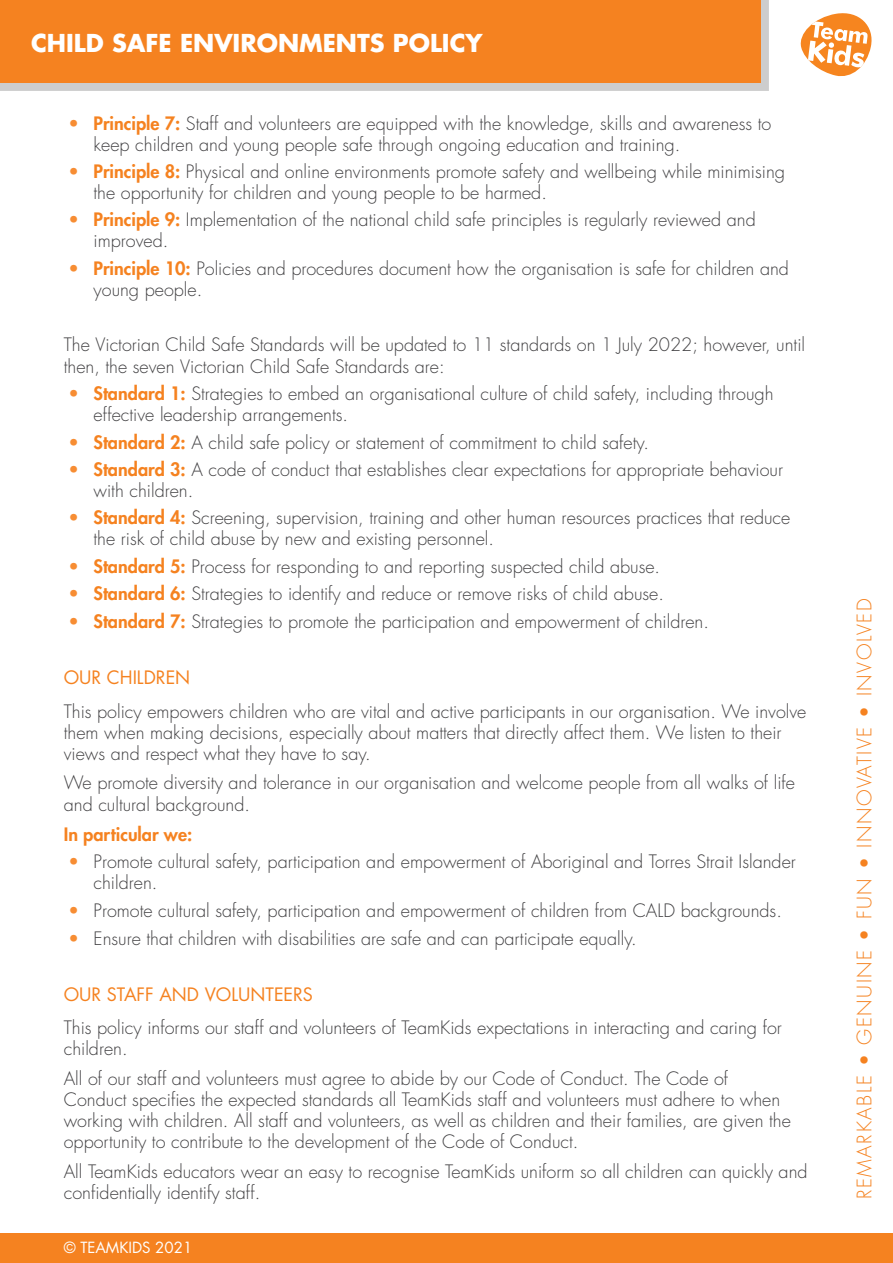
<style>
.page{position:relative;width:893px;height:1263px;background:#fff}
.page>*{position:absolute;margin:0;border:0;box-sizing:border-box;transform-origin:0 0}
.Title_-_Small{font:700 24px "Futura Std";color:#fff}
.t1{font:300 19.5px "Futura Std";letter-spacing:.08em;color:#f58220}
.Body{font:300 18px/21px "Futura Std";color:#414042}
.Heading_2{font:18px "Futura Std";color:#f58220}
.Body-2{font:800 18px "Futura Std";color:#f58220}
.t2{font:15px "Futura Std";color:#fff}
.s1{color:#f78d33}
.s2{font-weight:800;color:#f58220}
</style>
<div class="page">
<div style="left:0;top:0;width:769px;height:90px;background:#cdcdcd"></div>
<div style="left:0;top:0;width:761px;height:83px;background:#f58220"></div>
<svg style="left:801px;top:13px;width:70px;height:63px"></svg>
<div style="left:0;top:1233px;width:893px;height:30px;background:#f58220"></div>
<p class="Title_-_Small" style="left:31px;top:27px;width:453px">CHILD SAFE ENVIRONMENTS POLICY</p>
<p class="Body" style="left:94px;top:113px;width:679px;text-indent:-26px"><span class="s1">•</span> <span class="s2">Principle 7:</span> Staff and volunteers are equipped with the knowledge, skills and awareness to keep children and young people safe through ongoing education and training.</p>
<p class="Body" style="left:94px;top:162px;width:693px;text-indent:-26px"><span class="s1">•</span> <span class="s2">Principle 8:</span> Physical and online environments promote safety and wellbeing while minimising the opportunity for children and young people to be harmed.</p>
<p class="Body" style="left:94px;top:210px;width:664px;text-indent:-26px"><span class="s1">•</span> <span class="s2">Principle 9:</span> Implementation of the national child safe principles is regularly reviewed and improved.</p>
<p class="Body" style="left:94px;top:258px;width:697px;line-height:21.6px;text-indent:-26px"><span class="s1">•</span> <span class="s2">Principle 10:</span> Policies and procedures document how the organisation is safe for children and young people.</p>
<p class="Body" style="left:64px;top:334px;width:743px;line-height:21.6px">The Victorian Child Safe Standards will be updated to 11 standards on 1 July 2022; however, until then, the seven Victorian Child Safe Standards are:</p>
<p class="Body" style="left:94px;top:384px;width:681px;text-indent:-26px"><span class="s1">•</span> <span class="s2">Standard 1:</span> Strategies to embed an organisational culture of child safety, including through effective leadership arrangements.</p>
<p class="Body" style="left:68px;top:432px;width:582px"><span class="s1">•</span> <span class="s2">Standard 2:</span> A child safe policy or statement of commitment to child safety.</p>
<p class="Body" style="left:94px;top:459px;width:691px;text-indent:-26px"><span class="s1">•</span> <span class="s2">Standard 3:</span> A code of conduct that establishes clear expectations for appropriate behaviour with children.</p>
<p class="Body" style="left:94px;top:508px;width:698px;text-indent:-26px"><span class="s1">•</span> <span class="s2">Standard 4:</span> Screening, supervision, training and other human resources practices that reduce the risk of child abuse by new and existing personnel.</p>
<p class="Body" style="left:68px;top:556px;width:594px"><span class="s1">•</span> <span class="s2">Standard 5:</span> Process for responding to and reporting suspected child abuse.</p>
<p class="Body" style="left:68px;top:583px;width:597px"><span class="s1">•</span> <span class="s2">Standard 6:</span> Strategies to identify and reduce or remove risks of child abuse.</p>
<p class="Body" style="left:68px;top:611px;width:642px"><span class="s1">•</span> <span class="s2">Standard 7:</span> Strategies to promote the participation and empowerment of children.</p>
<p class="Heading_2" style="left:64px;top:666px;width:128px">OUR CHILDREN</p>
<p class="Body" style="left:64px;top:701px;width:744px">This policy empowers children who are vital and active participants in our organisation. We involve them when making decisions, especially about matters that directly affect them. We listen to their views and respect what they have to say.</p>
<p class="Body" style="left:64px;top:772px;width:733px;line-height:21.6px">We promote diversity and tolerance in our organisation and welcome people from all walks of life and cultural background.</p>
<p class="Body-2" style="left:64px;top:823px;width:130px">In particular we:</p>
<p class="Body" style="left:94px;top:852px;width:704px;text-indent:-26px"><span class="s1">•</span> Promote cultural safety, participation and empowerment of Aboriginal and Torres Strait Islander children.</p>
<p class="Body" style="left:68px;top:900px;width:715px"><span class="s1">•</span> Promote cultural safety, participation and empowerment of children from CALD backgrounds.</p>
<p class="Body" style="left:68px;top:928px;width:570px"><span class="s1">•</span> Ensure that children with disabilities are safe and can participate equally.</p>
<p class="Heading_2" style="left:64px;top:982px;width:251px">OUR STAFF AND VOLUNTEERS</p>
<p class="Body" style="left:64px;top:1018px;width:720px">This policy informs our staff and volunteers of TeamKids expectations in interacting and caring for children.</p>
<p class="Body" style="left:64px;top:1068px;width:729px">All of our staff and volunteers must agree to abide by our Code of Conduct. The Code of Conduct specifies the expected standards all TeamKids staff and volunteers must adhere to when working with children. All staff and volunteers, as well as children and their families, are given the opportunity to contribute to the development of the Code of Conduct.</p>
<p class="Body" style="left:64px;top:1161px;width:745px">All TeamKids educators wear an easy to recognise TeamKids uniform so all children can quickly and confidentially identify staff.</p>
<p class="t2" style="left:64px;top:1238px;width:130px">© TEAMKIDS 2021</p>
<p class="t1" style="left:853px;top:1199px;width:602px;rotate:-90deg">REMARKABLE • GENUINE • FUN • INNOVATIVE • INVOLVED</p>
</div>
